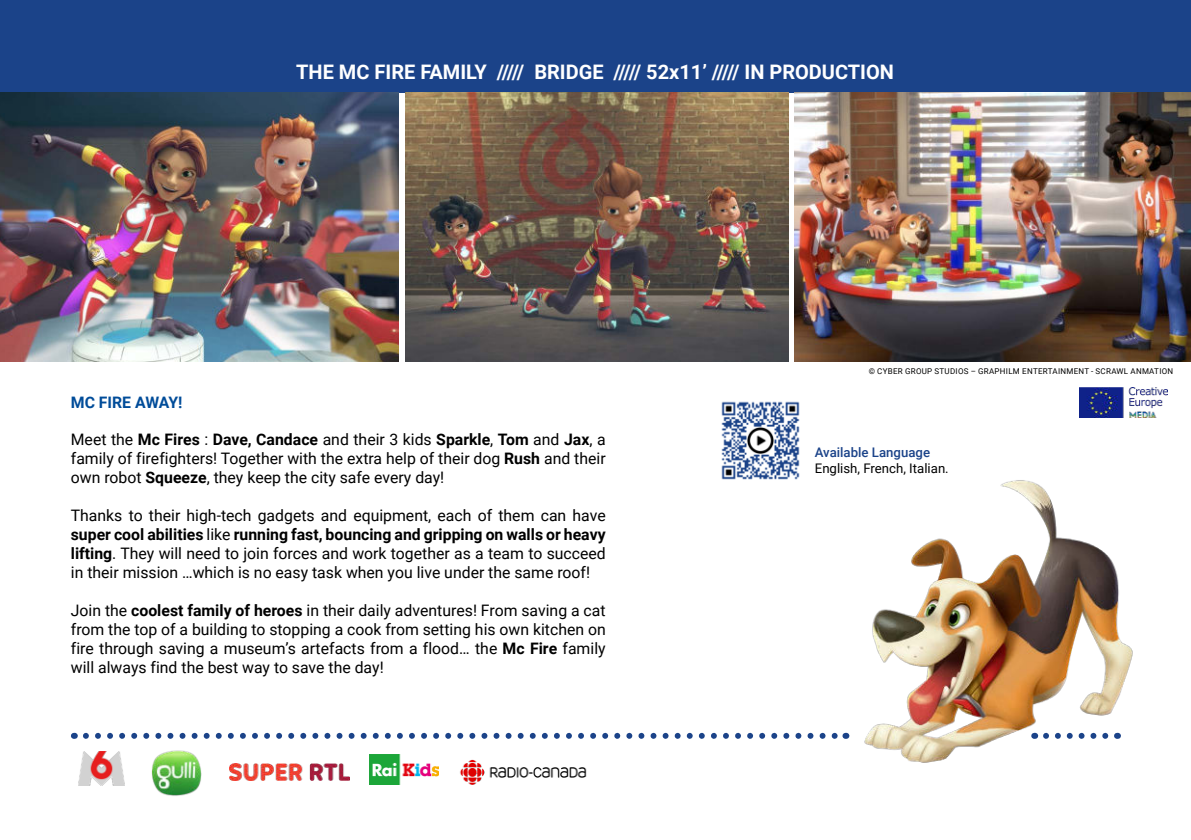
<style>
.page{position:relative;width:1191px;height:840px;background:#fff}
.page>*{position:absolute;margin:0;border:0;box-sizing:border-box;transform-origin:0 0}
.t1{font:700 20px "Roboto";color:#fff}
.t2{font:15.8px/19px "Roboto";color:#000;text-align:justify}
.t3{font:700 15.8px "Roboto";color:#004c99}
.t4{font:13.2px "Roboto";color:#000}
.t5{font:500 13.2px "Roboto";color:#1b4389}
.t6{font:8px "Roboto";letter-spacing:.035em;color:#000}
.s1{font-weight:700}
</style>
<div class="page">
<div style="left:0;top:0;width:1191px;height:93px;background:#1b4389"></div>
<svg style="left:86px;top:732px;width:752px;height:6px"></svg>
<img style="left:0;top:93px;width:399px;height:268px">
<img style="left:406px;top:93px;width:382px;height:268px">
<img style="left:794px;top:93px;width:397px;height:268px">
<img style="left:79px;top:751px;width:46px;height:34px">
<img style="left:151px;top:750px;width:51px;height:46px">
<img style="left:230px;top:763px;width:119px;height:17px">
<img style="left:370px;top:754px;width:68px;height:30px">
<img style="left:460px;top:759px;width:127px;height:26px">
<img style="left:842px;top:480px;width:291px;height:283px">
<img style="left:721px;top:401px;width:79px;height:79px">
<svg style="left:1046px;top:732px;width:65px;height:6px"></svg>
<img style="left:1079px;top:387px;width:88px;height:30px">
<p class="t1" style="left:296px;top:64px;width:599px">THE MC FIRE FAMILY ///// BRIDGE ///// 52x11’ ///// IN PRODUCTION</p>
<p class="t3" style="left:71px;top:395px;width:113px">MC FIRE AWAY!</p>
<p class="t2" style="left:71px;top:431px;width:536px">Meet the <span class="s1">Mc Fires</span> : <span class="s1">Dave, Candace</span> and their 3 kids <span class="s1">Sparkle</span>, <span class="s1">Tom</span> and <span class="s1">Jax</span>, a family of firefighters! Together with the extra help of their dog <span class="s1">Rush</span> and their own robot <span class="s1">Squeeze</span>, they keep the city safe every day!</p>
<p class="t2" style="left:71px;top:507px;width:536px">Thanks to their high-tech gadgets and equipment, each of them can have <span class="s1">super cool abilities</span> like <span class="s1">running fast, bouncing and gripping on walls or heavy lifting</span>. They will need to join forces and work together as a team to succeed in their mission …which is no easy task when you live under the same roof!</p>
<p class="t2" style="left:71px;top:601px;width:536px">Join the <span class="s1">coolest family of heroes</span> in their daily adventures! From saving a cat from the top of a building to stopping a cook from setting his own kitchen on fire through saving a museum’s artefacts from a flood… the <span class="s1">Mc Fire</span> family will always find the best way to save the day!</p>
<p class="t6" style="left:868px;top:368px;width:306px">© CYBER GROUP STUDIOS – GRAPHILM ENTERTAINMENT - SCRAWL ANMATION</p>
<p class="t5" style="left:815px;top:447px;width:117px">Available Language</p>
<p class="t4" style="left:815px;top:462px;width:135px">English, French, Italian.</p>
</div>
